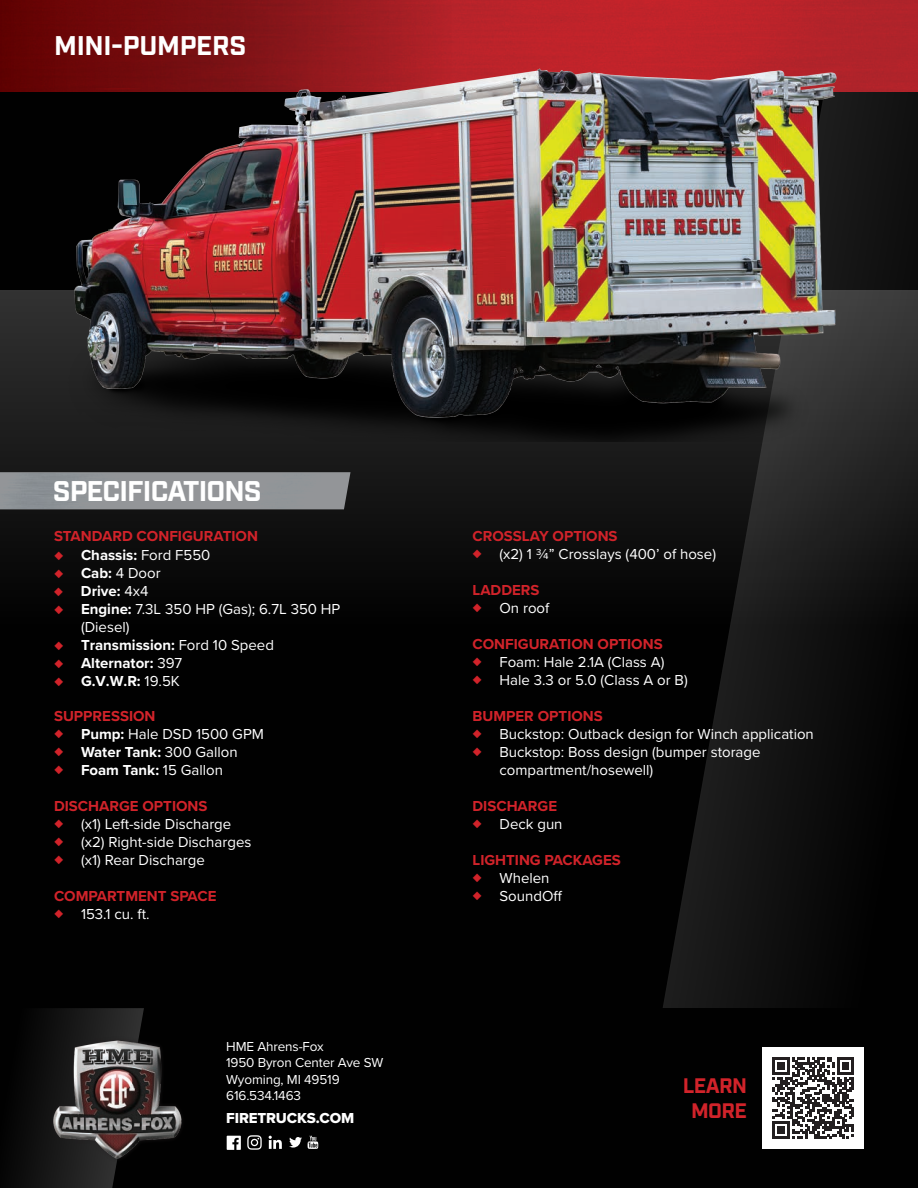
<style>
.page{position:relative;width:918px;height:1188px;background:#fff}
.page>*{position:absolute;margin:0;border:0;box-sizing:border-box;transform-origin:0 0}
.t1{font:700 28.5px "Industry";letter-spacing:-.03em;color:#fff}
.t2{font:700 27px "Industry";letter-spacing:-.01em;color:#fff}
.t3{font:700 21px/25.2px "Industry";letter-spacing:-.03em;color:#d1232a;text-align:center}
.t4{font:15px/18px "Proxima Nova";color:#fff}
.t5{font:700 15px "Proxima Nova";color:#d1232a}
.t6{font:700 15px "Proxima Nova";color:#fff}
.t7{font:15px "Proxima Nova Extrabld";letter-spacing:-.01em;color:#fff}
.t8{font:13.5px/16.5px "Proxima Nova";letter-spacing:-.01em;color:#fff}
.s1{color:#d1232a}
.s2{font-weight:400}
.s3{font-weight:700}
</style>
<div class="page">
<div style="left:0;top:3px;width:918px;height:1185px;background:#010101"></div>
<svg style="left:663px;top:92px;width:255px;height:916px;fill:#0d0d0d"></svg>
<svg style="left:0;top:290px;width:918px;height:346px;fill:#101010"></svg>
<img style="left:452px;top:0;width:466px;height:92px">
<div style="left:0;top:0;width:452px;height:92px;background:linear-gradient(to right,#5c0001,#aa2229)"></div>
<svg style="left:16px;top:1008px;width:128px;height:180px"></svg>
<div style="left:763px;top:1048px;width:101px;height:101px;background:#fff"></div>
<svg style="left:773px;top:1057px;width:81px;height:82px"></svg>
<svg style="left:308px;top:1136px;width:10px;height:13px"></svg>
<svg style="left:289px;top:1137px;width:13px;height:11px"></svg>
<svg style="left:269px;top:1136px;width:13px;height:13px"></svg>
<svg style="left:227px;top:1136px;width:14px;height:14px"></svg>
<svg style="left:247px;top:1135px;width:15px;height:15px"></svg>
<img style="left:48px;top:1032px;width:134px;height:132px">
<img style="left:0;top:472px;width:351px;height:37px">
<img style="left:41px;top:38px;width:836px;height:403px">
<h2 class="t2" style="left:54px;top:29px;width:194px">MINI-PUMPERS</h2>
<h1 class="t1" style="left:53px;top:474px;width:210px">SPECIFICATIONS</h1>
<p class="t5" style="left:54px;top:525px;width:205px">STANDARD CONFIGURATION</p>
<p class="t6" style="left:54px;top:543px;width:158px"><span class="s1">◆</span> Chassis: <span class="s2">Ford F550</span></p>
<p class="t4" style="left:54px;top:563px;width:108px"><span class="s1">◆</span> <span class="s3">Cab:</span> 4 Door</p>
<p class="t6" style="left:54px;top:579px;width:96px"><span class="s1">◆</span> Drive: <span class="s2">4x4</span></p>
<p class="t4" style="left:81px;top:599px;width:261px;text-indent:-27px"><span class="s1">◆</span> <span class="s3">Engine:</span> 7.3L 350 HP (Gas); 6.7L 350 HP (Diesel)</p>
<p class="t6" style="left:54px;top:633px;width:222px"><span class="s1">◆</span> Transmission: <span class="s2">Ford 10 Speed</span></p>
<p class="t6" style="left:54px;top:651px;width:130px"><span class="s1">◆</span> Alternator: <span class="s2">397</span></p>
<p class="t6" style="left:54px;top:670px;width:127px"><span class="s1">◆</span> G.V.W.R: <span class="s2">19.5K</span></p>
<p class="t5" style="left:54px;top:705px;width:103px">SUPPRESSION</p>
<p class="t4" style="left:54px;top:725px;width:211px"><span class="s1">◆</span> <span class="s3">Pump:</span> Hale DSD 1500 GPM</p>
<p class="t6" style="left:54px;top:741px;width:185px"><span class="s1">◆</span> Water Tank: <span class="s2">300 Gallon</span></p>
<p class="t6" style="left:54px;top:759px;width:170px"><span class="s1">◆</span> Foam Tank: <span class="s2">15 Gallon</span></p>
<p class="t5" style="left:54px;top:795px;width:155px">DISCHARGE OPTIONS</p>
<p class="t4" style="left:54px;top:815px;width:179px"><span class="s1">◆</span> (x1) Left-side Discharge</p>
<p class="t4" style="left:54px;top:833px;width:199px"><span class="s1">◆</span> (x2) Right-side Discharges</p>
<p class="t4" style="left:54px;top:851px;width:152px"><span class="s1">◆</span> (x1) Rear Discharge</p>
<p class="t5" style="left:54px;top:885px;width:164px">COMPARTMENT SPACE</p>
<p class="t4" style="left:54px;top:905px;width:97px"><span class="s1">◆</span> 153.1 cu. ft.</p>
<p class="t8" style="left:226px;top:1038px;width:159px">HME Ahrens-Fox<br>1950 Byron Center Ave SW<br>Wyoming, MI 49519<br>616.534.1463</p>
<p class="t7" style="left:226px;top:1107px;width:130px">FIRETRUCKS.COM</p>
<p class="t5" style="left:472px;top:525px;width:147px">CROSSLAY OPTIONS</p>
<p class="t4" style="left:472px;top:545px;width:245px"><span class="s1">◆</span> (x2) 1 ¾” Crosslays (400’ of hose)</p>
<p class="t5" style="left:472px;top:579px;width:69px">LADDERS</p>
<p class="t4" style="left:472px;top:599px;width:78px"><span class="s1">◆</span> On roof</p>
<p class="t5" style="left:472px;top:633px;width:192px">CONFIGURATION OPTIONS</p>
<p class="t4" style="left:472px;top:653px;width:193px"><span class="s1">◆</span> Foam: Hale 2.1A (Class A)</p>
<p class="t4" style="left:472px;top:671px;width:217px"><span class="s1">◆</span> Hale 3.3 or 5.0 (Class A or B)</p>
<p class="t5" style="left:472px;top:705px;width:132px">BUMPER OPTIONS</p>
<p class="t4" style="left:472px;top:725px;width:343px"><span class="s1">◆</span> Buckstop: Outback design for Winch application</p>
<p class="t4" style="left:500px;top:743px;width:263px;text-indent:-27px"><span class="s1">◆</span> Buckstop: Boss design (bumper storage compartment/hosewell)</p>
<p class="t5" style="left:472px;top:795px;width:86px">DISCHARGE</p>
<p class="t4" style="left:472px;top:815px;width:92px"><span class="s1">◆</span> Deck gun</p>
<p class="t5" style="left:472px;top:849px;width:150px">LIGHTING PACKAGES</p>
<p class="t4" style="left:472px;top:869px;width:79px"><span class="s1">◆</span> Whelen</p>
<p class="t4" style="left:472px;top:887px;width:91px"><span class="s1">◆</span> SoundOff</p>
<h3 class="t3" style="left:683px;top:1074px;width:66px">LEARN<br>MORE</h3>
</div>
